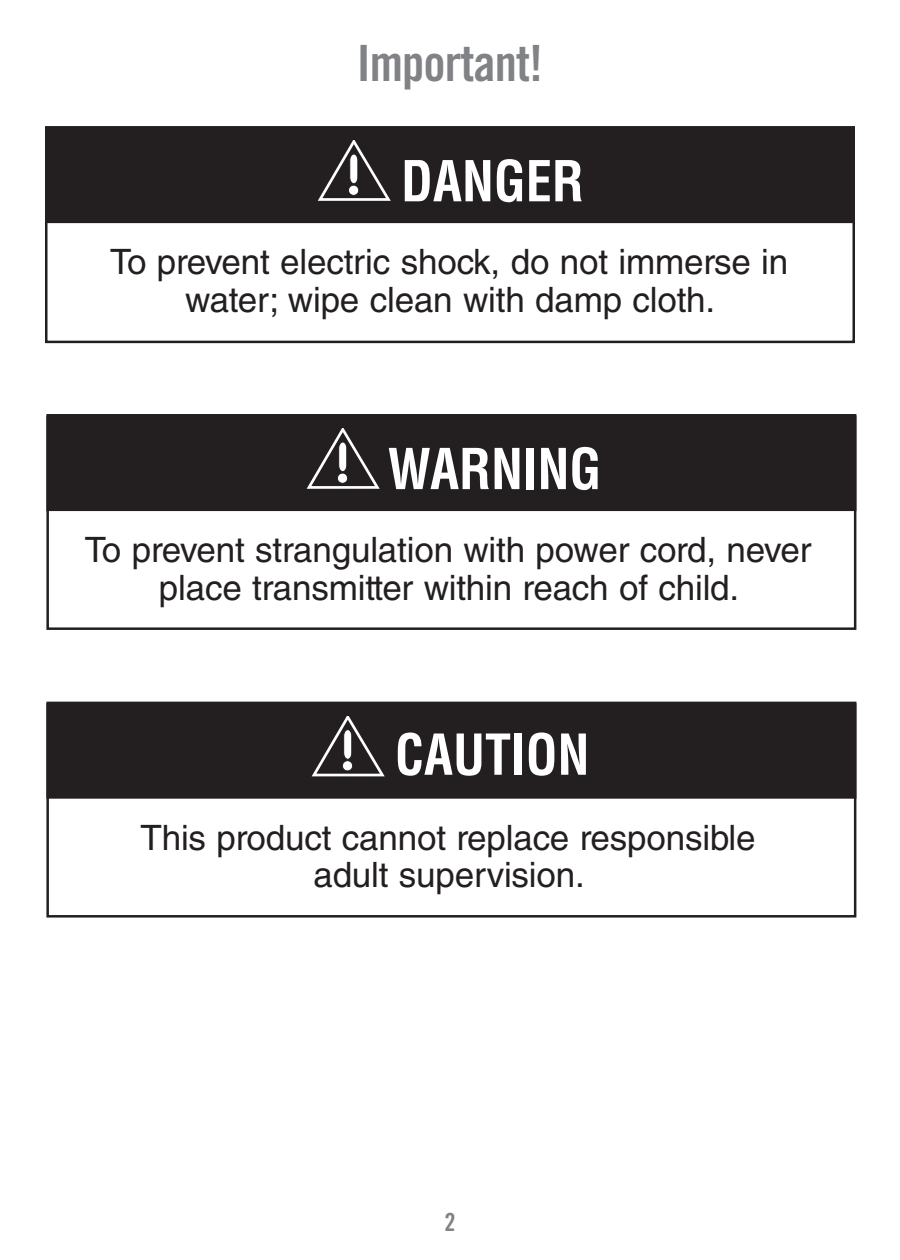
<style>
.page{position:relative;width:900px;height:1260px;background:#fff}
.page>*{position:absolute;margin:0;border:0;box-sizing:border-box;transform-origin:0 0}
.t1{font:700 condensed 55px "Helvetica LT Std";color:#fff;scale:.95 1}
.t2{font:50px "Trade Gothic LT Std Bd Cn 20";letter-spacing:-.02em;color:#808285}
.t3{font:35px/37.5px "Helvetica LT Std";letter-spacing:-.005em;color:#231f20;text-align:center}
.t4{font:25px "Trade Gothic LT Std Bd Cn 20";color:#808285}
</style>
<div class="page">
<div style="left:46px;top:127px;width:808px;height:95px;background:#231f20"></div>
<div style="left:45px;top:126px;width:810px;height:97px;border:2px solid #231f20"></div>
<svg style="left:317px;top:141px;width:74px;height:60px"></svg>
<div style="left:348px;top:185px;width:11px;height:11px;background:#fff;border:1px solid #231f20;border-radius:50%"></div>
<div style="left:48px;top:415px;width:807px;height:95px;background:#231f20"></div>
<div style="left:46px;top:414px;width:810px;height:97px;border:2px solid #231f20"></div>
<svg style="left:306px;top:429px;width:74px;height:60px"></svg>
<div style="left:337px;top:473px;width:11px;height:11px;background:#fff;border:1px solid #231f20;border-radius:50%"></div>
<div style="left:48px;top:703px;width:807px;height:94px;background:#231f20"></div>
<div style="left:46px;top:702px;width:810px;height:97px;border:2px solid #231f20"></div>
<svg style="left:311px;top:716px;width:74px;height:61px"></svg>
<div style="left:342px;top:760px;width:11px;height:11px;background:#fff;border:1px solid #231f20;border-radius:50%"></div>
<h2 class="t2" style="left:357px;top:45px;width:188px">Important!</h2>
<h1 class="t1" style="left:401px;top:162px;width:194px">DANGER</h1>
<p class="t3" style="left:110px;top:246px;width:680px">To prevent electric shock, do not immerse in water; wipe clean with damp cloth.</p>
<h1 class="t1" style="left:388px;top:450px;width:227px">WARNING</h1>
<p class="t3" style="left:85px;top:534px;width:728px">To prevent strangulation with power cord, never place transmitter within reach of child.</p>
<h1 class="t1" style="left:395px;top:735px;width:206px">CAUTION</h1>
<p class="t3" style="left:141px;top:821px;width:617px">This product cannot replace responsible adult supervision.</p>
<p class="t4" style="left:444px;top:1213px;width:13px">2</p>
</div>
